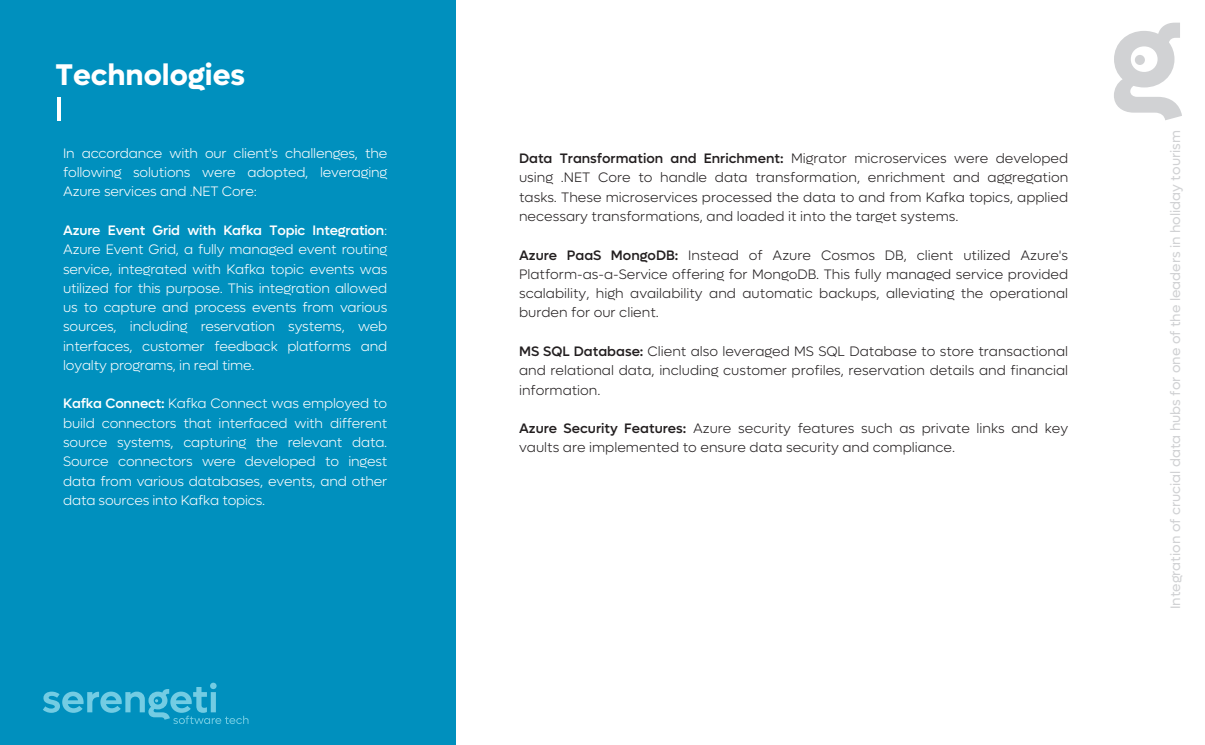
<style>
.page{position:relative;width:1205px;height:745px;background:#fff}
.page>*{position:absolute;margin:0;border:0;box-sizing:border-box;transform-origin:0 0}
.t1{font:700 30px "Lufga";color:#fff}
.t2{font:300 13.75px/19.2px "Lufga";color:#231f20;text-align:justify}
.t3{font:300 13.75px/19.2px "Lufga";letter-spacing:-.015em;color:#fff;text-align:justify}
.t4{font:13.75px "Lufga";color:#d1d2d4}
.s1{font-weight:500}
</style>
<div class="page">
<div style="left:0;top:0;width:455px;height:744px;background:#0090be"></div>
<svg style="left:1114px;top:23px;width:68px;height:97px"></svg>
<svg style="left:43px;top:682px;width:205px;height:41px"></svg>
<hr style="left:58px;top:98px;width:3px;height:23px;background:#fff">
<h1 class="t1" style="left:55px;top:57px;width:191px">Technologies</h1>
<p class="t3" style="left:63px;top:143px;width:326px">In accordance with our client's challenges, the following solutions were adopted, leveraging Azure services and .NET Core:</p>
<p class="t3" style="left:63px;top:220px;width:326px"><span class="s1">Azure Event Grid with Kafka Topic Integration</span>:<br>Azure Event Grid, a fully managed event routing service, integrated with Kafka topic events was utilized for this purpose. This integration allowed us to capture and process events from various sources, including reservation systems, web interfaces, customer feedback platforms and loyalty programs, in real time.</p>
<p class="t3" style="left:63px;top:394px;width:326px"><span class="s1">Kafka Connect:</span> Kafka Connect was employed to build connectors that interfaced with different source systems, capturing the relevant data.<br>Source connectors were developed to ingest data from various databases, events, and other data sources into Kafka topics.</p>
<p class="t2" style="left:519px;top:149px;width:551px"><span class="s1">Data Transformation and Enrichment:</span> Migrator microservices were developed using .NET Core to handle data transformation, enrichment and aggregation tasks. These microservices processed the data to and from Kafka topics, applied necessary transformations, and loaded it into the target systems.</p>
<p class="t2" style="left:519px;top:245px;width:551px"><span class="s1">Azure PaaS MongoDB:</span> Instead of Azure Cosmos DB, client utilized Azure's Platform-as-a-Service offering for MongoDB. This fully managed service provided scalability, high availability and automatic backups, alleviating the operational burden for our client.</p>
<p class="t2" style="left:519px;top:341px;width:551px"><span class="s1">MS SQL Database:</span> Client also leveraged MS SQL Database to store transactional and relational data, including customer profiles, reservation details and financial information.</p>
<p class="t2" style="left:519px;top:418px;width:551px"><span class="s1">Azure Security Features:</span> Azure security features such as private links and key vaults are implemented to ensure data security and compliance.</p>
<p class="t4" style="left:1167px;top:609px;width:480px;rotate:-90deg">Integration of crucial data hubs for one of the leaders in holiday tourism</p>
</div>
